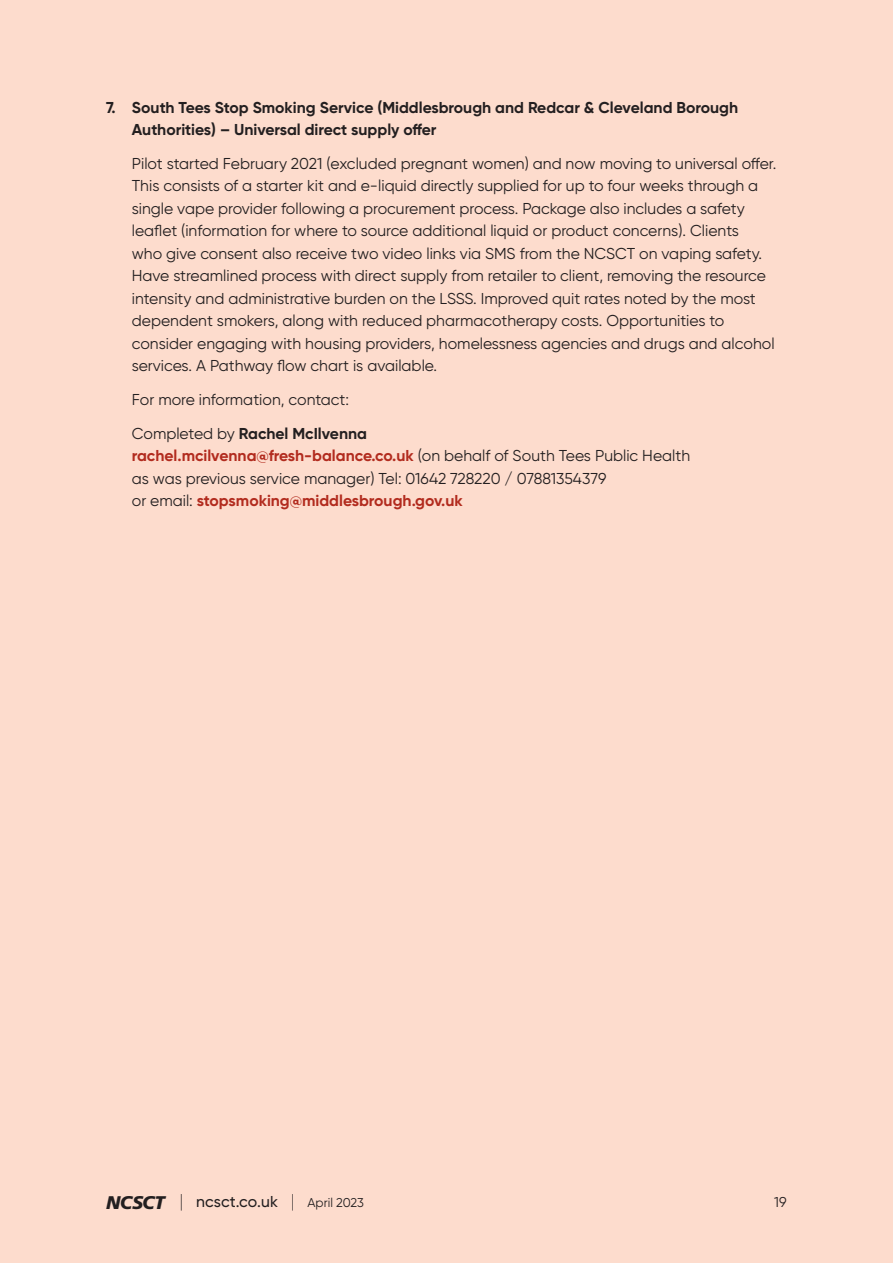
<style>
.page{position:relative;width:893px;height:1263px;background:#fddccd}
.page>*{position:absolute;margin:0;border:0;box-sizing:border-box;transform-origin:0 0}
.t1{font:15.75px/22.5px "Gilroy";color:#231f20}
.t2{font:700 15.75px/22.5px "Gilroy";color:#231f20}
.t3{font:500 15.75px "Gilroy";letter-spacing:.01em;color:#231f20}
.t4{font:14.25px "Gilroy";color:#231f20}
.s1{font-weight:700}
.s2{font-weight:700;color:#b22b1e}
.s3{font-family:"Frutiger LT Pro";font-weight:900;font-style:italic;font-size:18.3px}
.s4{font-weight:200;font-size:18px}
.s5{font-weight:400;font-size:12.75px}
</style>
<div class="page">
<p class="t2" style="left:132px;top:96px;width:608px;text-indent:-26px">7. South Tees Stop Smoking Service (Middlesbrough and Redcar &amp; Cleveland Borough<br>Authorities) – Universal direct supply offer</p>
<p class="t1" style="left:132px;top:152px;width:646px">Pilot started February 2021 (excluded pregnant women) and now moving to universal offer.<br>This consists of a starter kit and e-liquid directly supplied for up to four weeks through a single vape provider following a procurement process. Package also includes a safety leaflet (information for where to source additional liquid or product concerns). Clients<br>who give consent also receive two video links via SMS from the NCSCT on vaping safety.<br>Have streamlined process with direct supply from retailer to client, removing the resource intensity and administrative burden on the LSSS. Improved quit rates noted by the most dependent smokers, along with reduced pharmacotherapy costs. Opportunities to consider engaging with housing providers, homelessness agencies and drugs and alcohol services. A Pathway flow chart is available.</p>
<p class="t1" style="left:132px;top:383px;width:237px;line-height:33.8px">For more information, contact:<br>Completed by <span class="s1">Rachel McIlvenna</span></p>
<p class="t1" style="left:132px;top:444px;width:560px"><span class="s2">rachel.mcilvenna@fresh-balance.co.uk</span> (on behalf of South Tees Public Health as was previous service manager) Tel: 01642 728220 / 07881354379<br>or email: <span class="s2">stopsmoking@middlesbrough.gov.uk</span></p>
<p class="t3" style="left:106px;top:1191px;width:259px"><span class="s3">NCSCT</span> <span class="s4">|</span> ncsct.co.uk <span class="s4">|</span> <span class="s5">April 2023</span></p>
<p class="t4" style="left:774px;top:1193px;width:14px">19</p>
</div>
